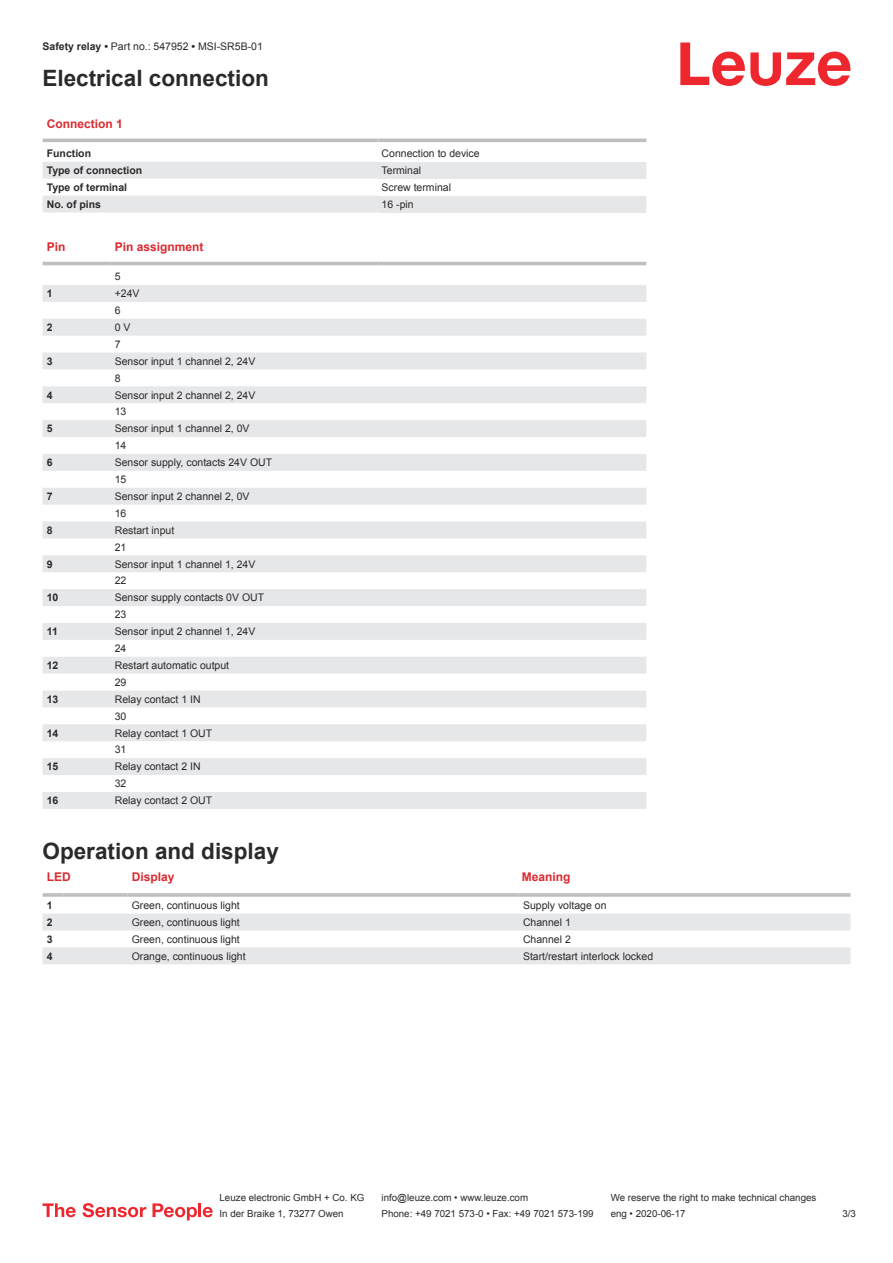
<style>
.page{position:relative;width:893px;height:1263px;background:#fff}
.page>*{position:absolute;margin:0;border:0;box-sizing:border-box;transform-origin:0 0}
.t1{font:700 22.5px "Arial";color:#2b292a}
.t2{font:700 12px "Arial";color:#db2a30}
.t3{font:10.5px/17px "Arial";color:#2b292a}
.t4{font:700 10.5px "Arial";color:#2b292a}
.t5{font:9.75px "Arial";color:#2b292a}
.s1{font-weight:700}
</style>
<div class="page">
<svg style="left:680px;top:43px;width:170px;height:43px"></svg>
<svg style="left:43px;top:138px;width:603px;height:1px"></svg>
<svg style="left:43px;top:162px;width:335px;height:50px"></svg>
<hr style="left:43px;top:139px;width:335px;height:3px;background:#bdbfc1">
<hr style="left:378px;top:139px;width:268px;height:3px;background:#bdbfc1">
<div style="left:378px;top:162px;width:268px;height:17px;background:#e6e7e9"></div>
<div style="left:378px;top:196px;width:268px;height:16px;background:#e6e7e9"></div>
<svg style="left:43px;top:285px;width:603px;height:524px;fill:#eaeaec"></svg>
<hr style="left:43px;top:262px;width:68px;height:3px;background:#bdbfc1">
<hr style="left:111px;top:262px;width:267px;height:3px;background:#bdbfc1">
<hr style="left:378px;top:262px;width:268px;height:3px;background:#bdbfc1">
<svg style="left:43px;top:914px;width:807px;height:50px"></svg>
<hr style="left:43px;top:893px;width:21px;height:4px;background:#c7c9cb">
<hr style="left:64px;top:893px;width:64px;height:4px;background:#c8cacb">
<hr style="left:128px;top:893px;width:391px;height:4px;background:#c7c9cb">
<hr style="left:519px;top:893px;width:331px;height:4px;background:#bdbfc1">
<svg style="left:43px;top:1203px;width:33px;height:14px"></svg>
<svg style="left:83px;top:1203px;width:63px;height:14px"></svg>
<svg style="left:153px;top:1203px;width:44px;height:17px"></svg>
<hr style="left:198px;top:1203px;width:3px;height:14px;background:#ed272d">
<svg style="left:203px;top:1207px;width:10px;height:10px"></svg>
<p class="t3" style="left:43px;top:39px;width:222px"><span class="s1">Safety relay •</span> Part no.: 547952 <span class="s1">•</span> MSI-SR5B-01</p>
<h1 class="t1" style="left:43px;top:70px;width:228px">Electrical connection</h1>
<p class="t2" style="left:47px;top:119px;width:78px">Connection 1</p>
<p class="t4" style="left:47px;top:149px;width:46px">Function</p>
<p class="t3" style="left:382px;top:146px;width:100px">Connection to device</p>
<p class="t4" style="left:47px;top:166px;width:97px">Type of connection</p>
<p class="t3" style="left:382px;top:163px;width:41px">Terminal</p>
<p class="t4" style="left:47px;top:183px;width:82px">Type of terminal</p>
<p class="t3" style="left:382px;top:180px;width:71px">Screw terminal</p>
<p class="t4" style="left:47px;top:200px;width:56px">No. of pins</p>
<p class="t3" style="left:382px;top:197px;width:34px">16 -pin</p>
<p class="t2" style="left:47px;top:242px;width:20px">Pin</p>
<p class="t2" style="left:115px;top:242px;width:90px">Pin assignment</p>
<p class="t3" style="left:115px;top:269px;width:7px">5</p>
<p class="t4" style="left:47px;top:289px;width:7px">1</p>
<p class="t3" style="left:115px;top:286px;width:26px">+24V<br>6</p>
<p class="t4" style="left:47px;top:323px;width:7px">2</p>
<p class="t3" style="left:115px;top:320px;width:17px">0 V<br>7</p>
<p class="t4" style="left:47px;top:357px;width:7px">3</p>
<p class="t3" style="left:115px;top:353px;width:142px">Sensor input 1 channel 2, 24V<br>8</p>
<p class="t4" style="left:47px;top:391px;width:7px">4</p>
<p class="t3" style="left:115px;top:387px;width:142px">Sensor input 2 channel 2, 24V<br>13</p>
<p class="t4" style="left:47px;top:425px;width:7px">5</p>
<p class="t3" style="left:115px;top:421px;width:136px">Sensor input 1 channel 2, 0V<br>14</p>
<p class="t4" style="left:47px;top:458px;width:7px">6</p>
<p class="t3" style="left:115px;top:455px;width:159px">Sensor supply, contacts 24V OUT<br>15</p>
<p class="t4" style="left:47px;top:492px;width:7px">7</p>
<p class="t3" style="left:115px;top:489px;width:136px">Sensor input 2 channel 2, 0V<br>16</p>
<p class="t4" style="left:47px;top:526px;width:7px">8</p>
<p class="t3" style="left:115px;top:522px;width:61px">Restart input<br>21</p>
<p class="t4" style="left:47px;top:560px;width:7px">9</p>
<p class="t3" style="left:115px;top:556px;width:142px">Sensor input 1 channel 1, 24V<br>22</p>
<p class="t4" style="left:47px;top:594px;width:13px">10</p>
<p class="t3" style="left:115px;top:590px;width:151px">Sensor supply contacts 0V OUT<br>23</p>
<p class="t4" style="left:47px;top:627px;width:13px">11</p>
<p class="t3" style="left:115px;top:624px;width:142px">Sensor input 2 channel 1, 24V<br>24</p>
<p class="t4" style="left:47px;top:661px;width:13px">12</p>
<p class="t3" style="left:115px;top:658px;width:116px">Restart automatic output<br>29</p>
<p class="t4" style="left:47px;top:695px;width:13px">13</p>
<p class="t3" style="left:115px;top:691px;width:87px">Relay contact 1 IN<br>30</p>
<p class="t4" style="left:47px;top:729px;width:13px">14</p>
<p class="t3" style="left:115px;top:725px;width:99px">Relay contact 1 OUT<br>31</p>
<p class="t4" style="left:47px;top:763px;width:13px">15</p>
<p class="t3" style="left:115px;top:759px;width:87px">Relay contact 2 IN<br>32</p>
<p class="t4" style="left:47px;top:796px;width:13px">16</p>
<p class="t3" style="left:115px;top:793px;width:99px">Relay contact 2 OUT</p>
<h1 class="t1" style="left:43px;top:843px;width:238px">Operation and display</h1>
<p class="t2" style="left:47px;top:872px;width:25px">LED</p>
<p class="t2" style="left:132px;top:872px;width:44px">Display</p>
<p class="t2" style="left:522px;top:872px;width:50px">Meaning</p>
<p class="t4" style="left:47px;top:901px;width:7px">1</p>
<p class="t3" style="left:132px;top:898px;width:109px">Green, continuous light</p>
<p class="t3" style="left:523px;top:898px;width:85px">Supply voltage on</p>
<p class="t4" style="left:47px;top:918px;width:7px">2</p>
<p class="t3" style="left:132px;top:915px;width:109px">Green, continuous light</p>
<p class="t3" style="left:523px;top:915px;width:49px">Channel 1</p>
<p class="t4" style="left:47px;top:935px;width:7px">3</p>
<p class="t3" style="left:132px;top:931px;width:109px">Green, continuous light</p>
<p class="t3" style="left:523px;top:931px;width:49px">Channel 2</p>
<p class="t4" style="left:47px;top:952px;width:7px">4</p>
<p class="t3" style="left:132px;top:948px;width:115px">Orange, continuous light</p>
<p class="t3" style="left:523px;top:948px;width:132px">Start/restart interlock locked</p>
<p class="t5" style="left:220px;top:1194px;width:146px">Leuze electronic GmbH + Co. KG</p>
<p class="t5" style="left:381px;top:1194px;width:148px">info@leuze.com • www.leuze.com</p>
<p class="t5" style="left:611px;top:1194px;width:207px">We reserve the right to make technical changes</p>
<p class="t5" style="left:220px;top:1210px;width:126px">In der Braike 1, 73277 Owen</p>
<p class="t5" style="left:381px;top:1210px;width:214px">Phone: +49 7021 573-0 • Fax: +49 7021 573-199</p>
<p class="t5" style="left:611px;top:1210px;width:76px">eng • 2020-06-17</p>
<p class="t5" style="left:842px;top:1210px;width:15px">3 /3</p>
</div>
